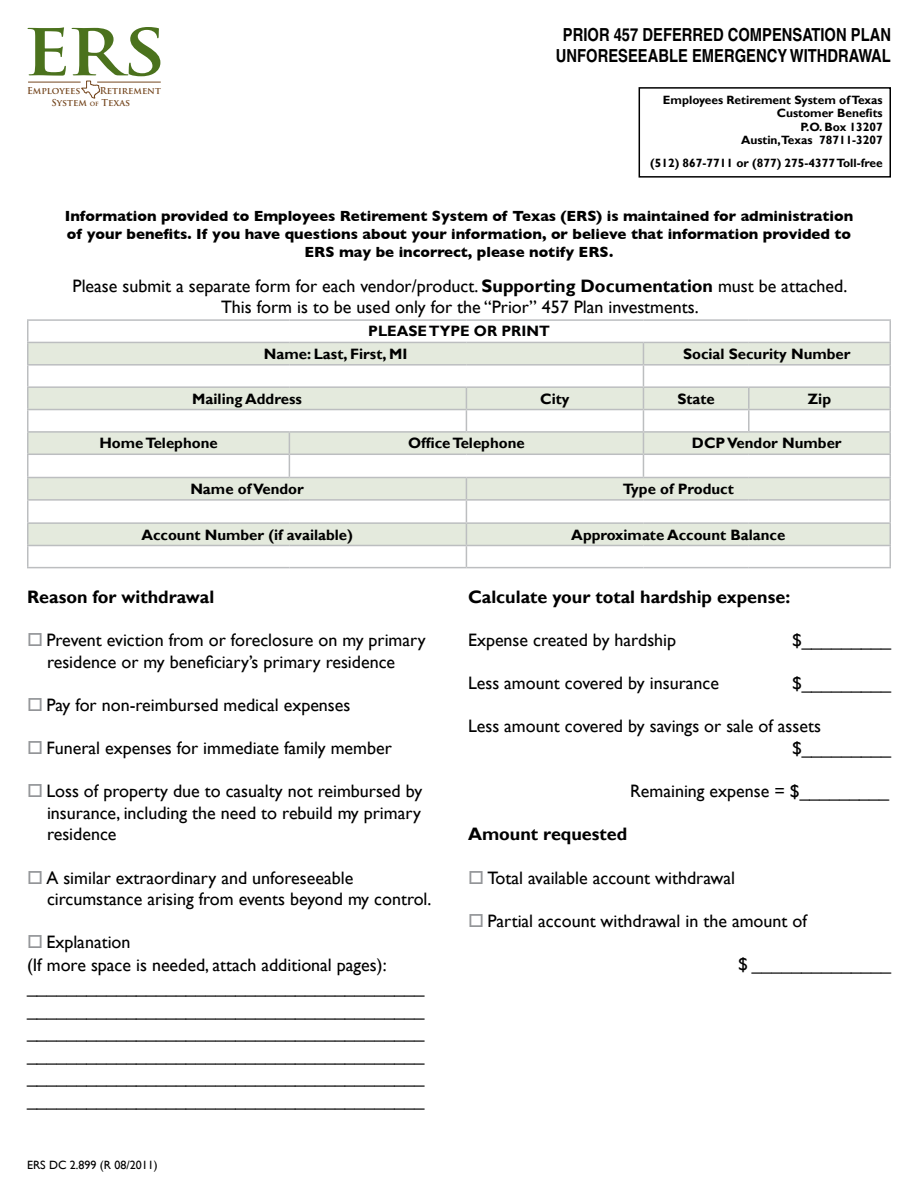
<style>
.page{position:relative;width:918px;height:1188px;background:#fff}
.page>*{position:absolute;margin:0;border:0;box-sizing:border-box;transform-origin:0 0}
.t1{font:18px/22.5px "Gill Sans";color:#000}
.t2{font:700 18px "Gill Sans";color:#000}
.t3{font:700 condensed 18px/21.6px "Helvetica";color:#000;text-align:center}
.t4{font:700 15px/18px "Gill Sans";color:#000;text-align:center}
.t5{font:700 15px/22.4px "Gill Sans";color:#000}
.t6{font:700 12px/13.5px "Gill Sans";color:#000;text-align:right}
.t7{font:12px "Gill Sans";color:#000}
.t8{font:700 9.3px/12.5px "Trajan Pro";color:#75471f}
.s1{font-size:6.6px}
.s2{font-weight:700}
.s3{color:#939598}
</style>
<div class="page">
<hr style="left:27px;top:319px;width:262px;height:2px;background:#bcbec0">
<hr style="left:289px;top:319px;width:177px;height:2px;background:#bcbec0">
<hr style="left:466px;top:319px;width:177px;height:2px;background:#bcbec0">
<hr style="left:643px;top:319px;width:106px;height:2px;background:#bcbec0">
<hr style="left:749px;top:319px;width:142px;height:2px;background:#bcbec0">
<svg style="left:27px;top:321px;width:864px;height:246px"></svg>
<hr style="left:27px;top:567px;width:262px;height:1px;background:#bcbec0">
<hr style="left:289px;top:567px;width:177px;height:1px;background:#bcbec0">
<hr style="left:466px;top:567px;width:177px;height:1px;background:#bcbec0">
<hr style="left:643px;top:567px;width:106px;height:1px;background:#bcbec0">
<hr style="left:749px;top:567px;width:142px;height:1px;background:#bcbec0">
<div style="left:639px;top:87px;width:252px;height:91px;border:2px solid #000"></div>
<svg style="left:28px;top:27px;width:38px;height:49px"></svg>
<svg style="left:72px;top:27px;width:88px;height:72px"></svg>
<hr style="left:28px;top:82px;width:53px;height:1px;background:#75471f">
<hr style="left:97px;top:82px;width:64px;height:1px;background:#75471f">
<p class="t8" style="left:27px;top:84px;width:55px">Employees</p>
<p class="t8" style="left:51px;top:84px;width:111px;text-indent:49px">Retirement<br>System <span class="s1">of</span> Texas</p>
<p class="t3" style="left:556px;top:23px;width:337px">PRIOR 457 DEFERRED COMPENSATION PLAN<br>UNFORESEEABLE EMERGENCY WITHDRAWAL</p>
<p class="t6" style="left:663px;top:93px;width:221px">Employees Retirement System of Texas<br>Customer Benefits<br>P.O. Box 13207<br>Austin,Texas 78711-3207</p>
<p class="t6" style="left:650px;top:156px;width:234px">(512) 867-7711 or (877) 275-4377 Toll-free</p>
<p class="t4" style="left:65px;top:207px;width:790px">Information provided to Employees Retirement System of Texas (ERS) is maintained for administration of your benefits. If you have questions about your information, or believe that information provided to<br>ERS may be incorrect, please notify ERS.</p>
<p class="t1" style="left:73px;top:275px;width:776px;line-height:21.6px;text-align:center">Please submit a separate form for each vendor/product. <span class="s2">Supporting Documentation</span> must be attached.<br>This form is to be used only for the “Prior” 457 Plan investments.</p>
<p class="t5" style="left:264px;top:321px;width:288px;text-indent:104px">Please type or print<br>Name: Last, First, MI</p>
<p class="t5" style="left:683px;top:343px;width:169px">Social Security Number</p>
<p class="t5" style="left:192px;top:388px;width:111px">Mailing Address</p>
<p class="t5" style="left:540px;top:388px;width:31px">City</p>
<p class="t5" style="left:677px;top:388px;width:39px">State</p>
<p class="t5" style="left:808px;top:388px;width:25px">Zip</p>
<p class="t5" style="left:99px;top:432px;width:120px">Home Telephone</p>
<p class="t5" style="left:408px;top:432px;width:118px">Office Telephone</p>
<p class="t5" style="left:692px;top:432px;width:151px">DCP Vendor Number</p>
<p class="t5" style="left:190px;top:478px;width:115px">Name of Vendor</p>
<p class="t5" style="left:623px;top:478px;width:113px">Type of Product</p>
<p class="t5" style="left:141px;top:524px;width:213px">Account Number (if available)</p>
<p class="t5" style="left:571px;top:524px;width:216px">Approximate Account Balance</p>
<p class="t2" style="left:27px;top:586px;width:189px">Reason for withdrawal</p>
<p class="t1" style="left:27px;top:629px;width:400px;line-height:21.6px;text-align:center"><span class="s3">□</span> Prevent eviction from or foreclosure on my primary residence or my beneficiary’s primary residence</p>
<p class="t1" style="left:27px;top:693px;width:325px"><span class="s3">□</span> Pay for non-reimbursed medical expenses</p>
<p class="t1" style="left:27px;top:736px;width:366px"><span class="s3">□</span> Funeral expenses for immediate family member</p>
<p class="t1" style="left:47px;top:780px;width:377px;line-height:21.6px;text-align:justify;text-indent:-20px"><span class="s3">□</span> Loss of property due to casualty not reimbursed by insurance, including the need to rebuild my primary residence</p>
<p class="t1" style="left:47px;top:866px;width:386px;line-height:21.6px;text-indent:-20px"><span class="s3">□</span> A similar extraordinary and unforeseeable circumstance arising from events beyond my control.</p>
<p class="t1" style="left:27px;top:931px;width:399px"><span class="s3">□</span> Explanation<br>(If more space is needed, attach additional pages): ________________________________________ ________________________________________ ________________________________________ ________________________________________ ________________________________________ ________________________________________</p>
<p class="t7" style="left:27px;top:1158px;width:132px">ERS DC 2.899 (R 08/2011)</p>
<p class="t2" style="left:468px;top:586px;width:324px">Calculate your total hardship expense:</p>
<p class="t1" style="left:468px;top:628px;width:210px">Expense created by hardship</p>
<p class="t1" style="left:792px;top:628px;width:101px">$_________</p>
<p class="t1" style="left:468px;top:672px;width:253px">Less amount covered by insurance</p>
<p class="t1" style="left:792px;top:672px;width:101px">$_________</p>
<p class="t1" style="left:792px;top:715px;width:101px;line-height:21.6px;text-indent:-324px">Less amount covered by savings or sale of assets $_________</p>
<p class="t1" style="left:630px;top:780px;width:261px">Remaining expense = $_________</p>
<p class="t2" style="left:468px;top:823px;width:161px">Amount requested</p>
<p class="t1" style="left:468px;top:866px;width:269px"><span class="s3">□</span> Total available account withdrawal</p>
<p class="t1" style="left:468px;top:909px;width:340px"><span class="s3">□</span> Partial account withdrawal in the amount of</p>
<p class="t1" style="left:738px;top:952px;width:155px">$ ______________</p>
</div>
